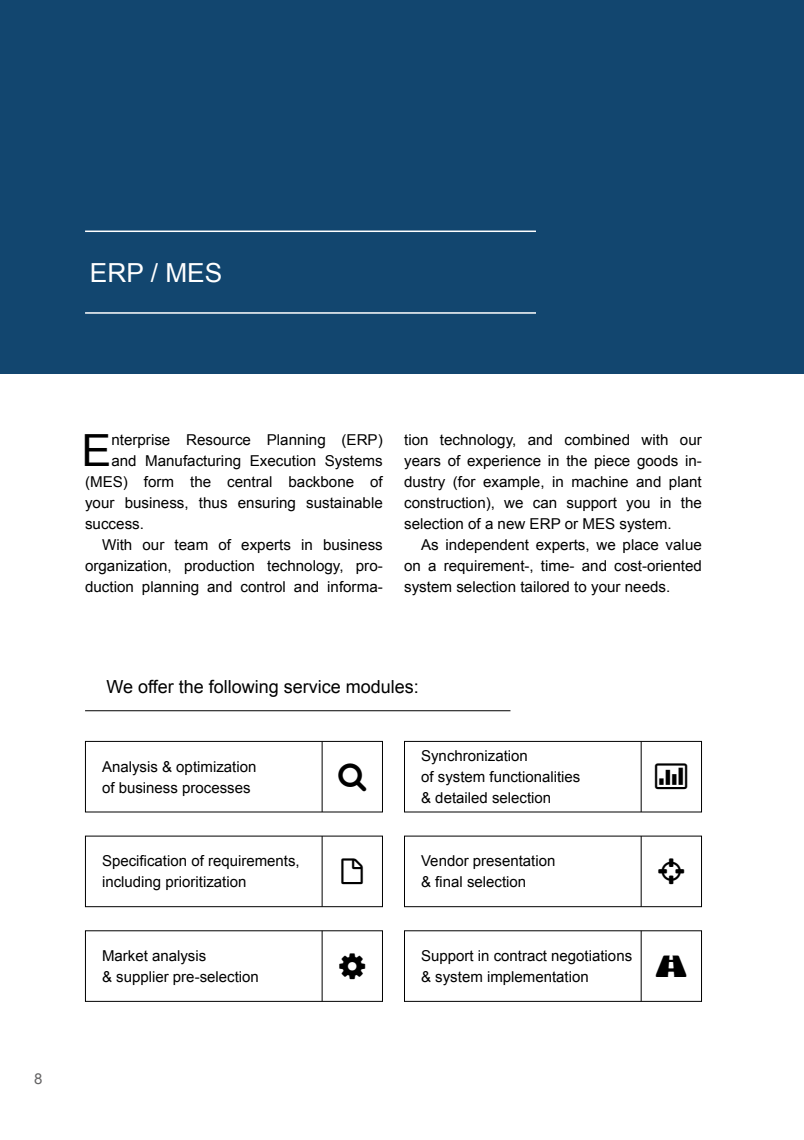
<style>
.page{position:relative;width:804px;height:1140px;background:#fff}
.page>*{position:absolute;margin:0;border:0;box-sizing:border-box;transform-origin:0 0}
.t1{font:44.4px "Arial";color:#000}
.t2{font:26.25px "Arial";color:#fff}
.t3{font:18px "Arial";color:#000}
.t4{font:15px/21px "Arial";color:#000}
.t5{font:15px "Arial";color:#646364}
</style>
<div class="page">
<div style="left:0;top:0;width:804px;height:373px;background:#12466f"></div>
<hr style="left:85px;top:230px;width:451px;height:2px;background:#fff">
<hr style="left:85px;top:312px;width:451px;height:2px;background:#fff">
<hr style="left:322px;top:741px;width:1px;height:71px;background:#000">
<div style="left:85px;top:741px;width:298px;height:71px;border:1px solid #000"></div>
<hr style="left:641px;top:741px;width:1px;height:71px;background:#000">
<div style="left:404px;top:741px;width:298px;height:71px;border:1px solid #000"></div>
<hr style="left:322px;top:836px;width:1px;height:70px;background:#000">
<div style="left:85px;top:835px;width:298px;height:72px;border:1px solid #000"></div>
<hr style="left:641px;top:836px;width:1px;height:70px;background:#000">
<div style="left:404px;top:835px;width:298px;height:72px;border:1px solid #000"></div>
<hr style="left:322px;top:930px;width:1px;height:71px;background:#000">
<hr style="left:641px;top:930px;width:1px;height:71px;background:#000">
<hr style="left:85px;top:710px;width:425px;height:1px;background:#000">
<h2 class="t2" style="left:90px;top:255px;width:134px">ERP / MES</h2>
<p class="t5" style="left:34px;top:1068px;width:10px">8</p>
<h1 class="t1" style="left:81px;top:421px;width:31px">E</h1>
<p class="t4" style="left:111px;top:429px;width:273px">nterprise Resource Planning (ERP)</p>
<p class="t4" style="left:111px;top:450px;width:273px">and Manufacturing Execution Systems</p>
<p class="t4" style="left:85px;top:471px;width:299px">(MES) form the central backbone of</p>
<p class="t4" style="left:85px;top:492px;width:299px">your business, thus ensuring sustainable</p>
<p class="t4" style="left:85px;top:513px;width:60px">success.</p>
<p class="t4" style="left:102px;top:534px;width:282px">With our team of experts in business</p>
<p class="t4" style="left:85px;top:555px;width:299px">organization, production technology, pro-</p>
<p class="t4" style="left:85px;top:576px;width:299px">duction planning and control and informa-</p>
<p class="t4" style="left:404px;top:429px;width:299px;text-align:justify">tion technology, and combined with our years of experience in the piece goods in&shy;dustry (for example, in machine and plant construction), we can support you in the selection of a new ERP or MES system.</p>
<p class="t4" style="left:404px;top:534px;width:299px;text-align:justify;text-indent:17px">As independent experts, we place value on a requirement-, time- and cost-oriented system selection tailored to your needs.</p>
<p class="t3" style="left:106px;top:674px;width:314px">We offer the following service modules:</p>
<p class="t4" style="left:102px;top:756px;width:156px">Analysis &amp; optimization of business processes</p>
<p class="t4" style="left:421px;top:745px;width:161px">Synchronization<br>of system functionalities &amp; detailed selection</p>
<p class="t4" style="left:102px;top:850px;width:199px">Specification of requirements, including prioritization</p>
<p class="t4" style="left:421px;top:850px;width:136px">Vendor presentation &amp; final selection</p>
<p class="t4" style="left:102px;top:945px;width:158px">Market analysis<br>&amp; supplier pre-selection</p>
<p class="t4" style="left:421px;top:945px;width:212px">Support in contract negotiations &amp; system implementation</p>
</div>
